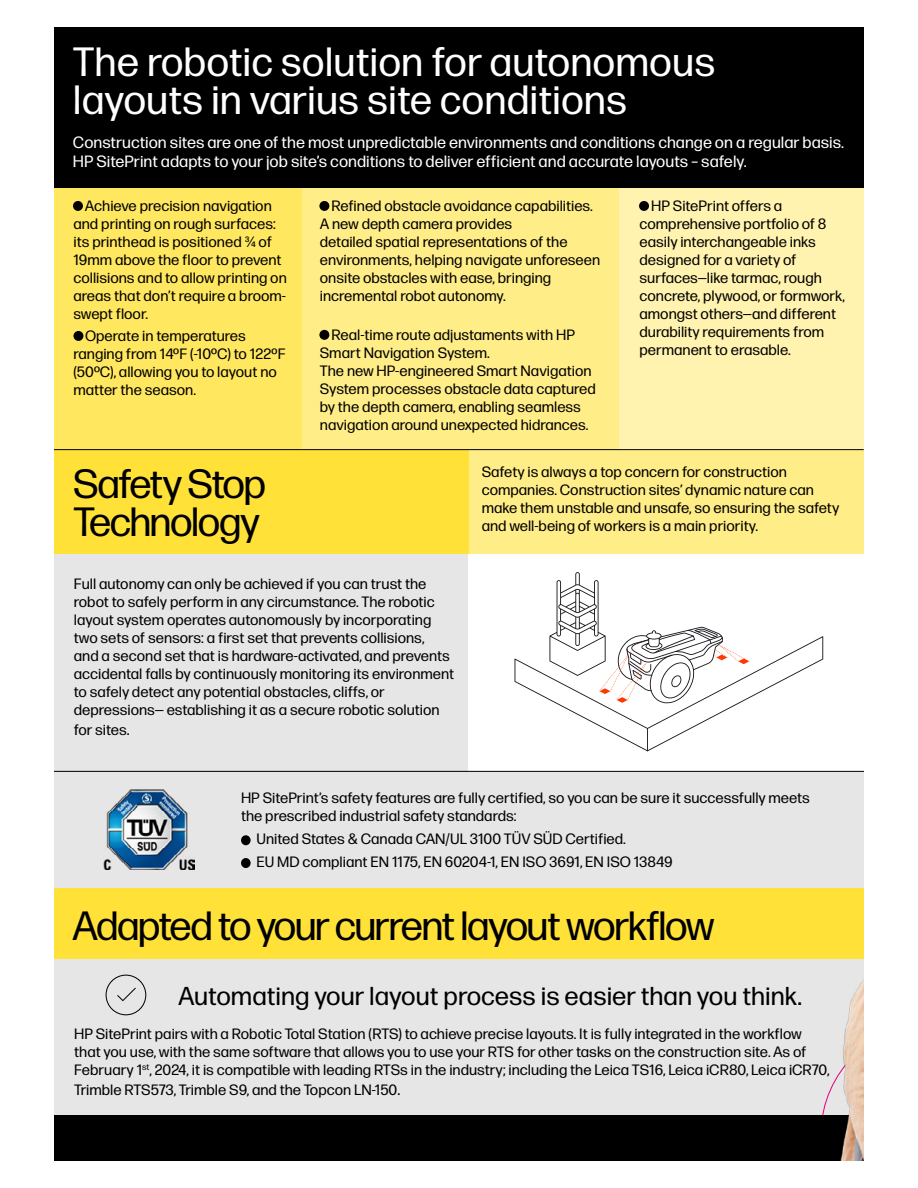
<style>
.page{position:relative;width:918px;height:1188px;background:#fff}
.page>*{position:absolute;margin:0;border:0;box-sizing:border-box;transform-origin:0 0}
.t1{font:40.8px/38.1px "Forma DJR Micro";color:#fff}
.t2{font:40.8px/38.1px "Forma DJR Display";color:#000}
.t3{font:25.8px "Forma DJR Micro";color:#000}
.t4{font:16.35px/19.6px "Forma DJR Micro";color:#fff}
.t5{font:15px/18px "Forma DJR Micro";color:#000}
.s1{font-size:16.35px}
</style>
<div class="page">
<div style="left:54px;top:27px;width:810px;height:1134px;background:#e6e6e6"></div>
<div style="left:465px;top:449px;width:399px;height:105px;background:#ffed87"></div>
<div style="left:54px;top:187px;width:248px;height:262px;background:#ffe75f"></div>
<div style="left:302px;top:187px;width:318px;height:262px;background:#ffed87"></div>
<div style="left:620px;top:187px;width:244px;height:262px;background:#fff3af"></div>
<div style="left:54px;top:449px;width:415px;height:105px;background:#ffe137"></div>
<div style="left:54px;top:888px;width:810px;height:70px;background:#ffe137"></div>
<svg style="left:106px;top:975px;width:40px;height:40px"></svg>
<div style="left:469px;top:554px;width:395px;height:217px;background:#fff"></div>
<hr style="left:54px;top:771px;width:810px;height:1px;background:#000">
<div style="left:54px;top:1116px;width:810px;height:45px;background:#000"></div>
<svg style="left:515px;top:572px;width:308px;height:179px"></svg>
<div style="left:54px;top:27px;width:810px;height:160px;background:#000"></div>
<hr style="left:54px;top:449px;width:810px;height:1px;background:#000">
<img style="left:818px;top:958px;width:46px;height:203px">
<div style="left:241px;top:835px;width:10px;height:10px;background:#000;border-radius:50%"></div>
<div style="left:241px;top:858px;width:10px;height:10px;background:#000;border-radius:50%"></div>
<img style="left:103px;top:790px;width:91px;height:80px">
<div style="left:73px;top:201px;width:10px;height:10px;background:#000;border-radius:50%"></div>
<div style="left:319px;top:201px;width:10px;height:10px;background:#000;border-radius:50%"></div>
<div style="left:319px;top:330px;width:10px;height:10px;background:#000;border-radius:50%"></div>
<div style="left:639px;top:201px;width:10px;height:10px;background:#000;border-radius:50%"></div>
<div style="left:73px;top:331px;width:10px;height:10px;background:#000;border-radius:50%"></div>
<h1 class="t1" style="left:73px;top:40px;width:644px">The robotic solution for autonomous layouts in varius site conditions</h1>
<p class="t4" style="left:73px;top:131px;width:773px">Construction sites are one of the most unpredictable environments and conditions change on a regular basis.<br>HP SitePrint adapts to your job site’s conditions to deliver efficient and accurate layouts – safely.</p>
<p class="t5" style="left:73px;top:196px;width:215px;text-indent:12px">Achieve precision navigation and printing on rough surfaces: its printhead is positioned ¾ of<br>19mm above the floor to prevent collisions and to allow printing on areas that don’t require a broom&shy;swept floor.</p>
<p class="t5" style="left:320px;top:196px;width:282px;text-indent:12px">Refined obstacle avoidance capabilities.<br>A new depth camera provides<br>detailed spatial representations of the environments, helping navigate unforeseen onsite obstacles with ease, bringing incremental robot autonomy.</p>
<p class="t5" style="left:320px;top:325px;width:278px;text-indent:12px">Real-time route adjustaments with HP Smart Navigation System.<br>The new HP-engineered Smart Navigation System processes obstacle data captured by the depth camera, enabling seamless navigation around unexpected hidrances.</p>
<p class="t5" style="left:73px;top:326px;width:214px;text-indent:12px">Operate in temperatures ranging from 14ºF (-10ºC) to 122ºF (50ºC), allowing you to layout no matter the season.</p>
<p class="t5" style="left:640px;top:196px;width:207px;text-indent:12px">HP SitePrint offers a comprehensive portfolio of 8 easily interchangeable inks designed for a variety of surfaces—like tarmac, rough concrete, plywood, or formwork, amongst others—and different durability requirements from permanent to erasable.</p>
<h1 class="t2" style="left:74px;top:462px;width:193px">Safety Stop<br>Technology</h1>
<p class="t5" style="left:74px;top:574px;width:382px">Full autonomy can only be achieved if you can trust the robot to safely perform in any circumstance. The robotic layout system operates autonomously by incorporating two sets of sensors: a first set that prevents collisions,<br>and a second set that is hardware-activated, and prevents accidental falls by continuously monitoring its environment to safely detect any potential obstacles, cliffs, or depressions— establishing it as a secure robotic solution</p>
<p class="t5" style="left:74px;top:719px;width:57px">for sites<span class="s1">.</span></p>
<p class="t5" style="left:482px;top:462px;width:359px">Safety is always a top concern for construction companies. Construction sites’ dynamic nature can make them unstable and unsafe, so ensuring the safety and well-being of workers is a main priority.</p>
<p class="t5" style="left:241px;top:788px;width:570px">HP SitePrint’s safety features are fully certified, so you can be sure it successfully meets the prescribed industrial safety standards:</p>
<p class="t5" style="left:256px;top:827px;width:418px;line-height:22.8px">United States &amp; Canada CAN/UL 3100 TÜV SÜD Certified.<br>EU MD compliant EN 1175, EN 60204-1, EN ISO 3691, EN ISO 13849</p>
<h1 class="t2" style="left:73px;top:904px;width:643px">Adapted to your current layout workflow</h1>
<h2 class="t3" style="left:178px;top:977px;width:626px">Automating your layout process is easier than you think.</h2>
<p class="t5" style="left:74px;top:1024px;width:757px">HP SitePrint pairs with a Robotic Total Station (RTS) to achieve precise layouts. It is fully integrated in the workflow that you use, with the same software that allows you to use your RTS for other tasks on the construction site. As of<br>February 1<sup>st</sup>, 2024, it is compatible with leading RTSs in the industry; including the Leica TS16, Leica iCR80, Leica iCR70,</p>
<p class="t5" style="left:74px;top:1080px;width:328px">Trimble RTS573, Trimble S9, and the Topcon LN-150<span class="s1">.</span></p>
</div>
